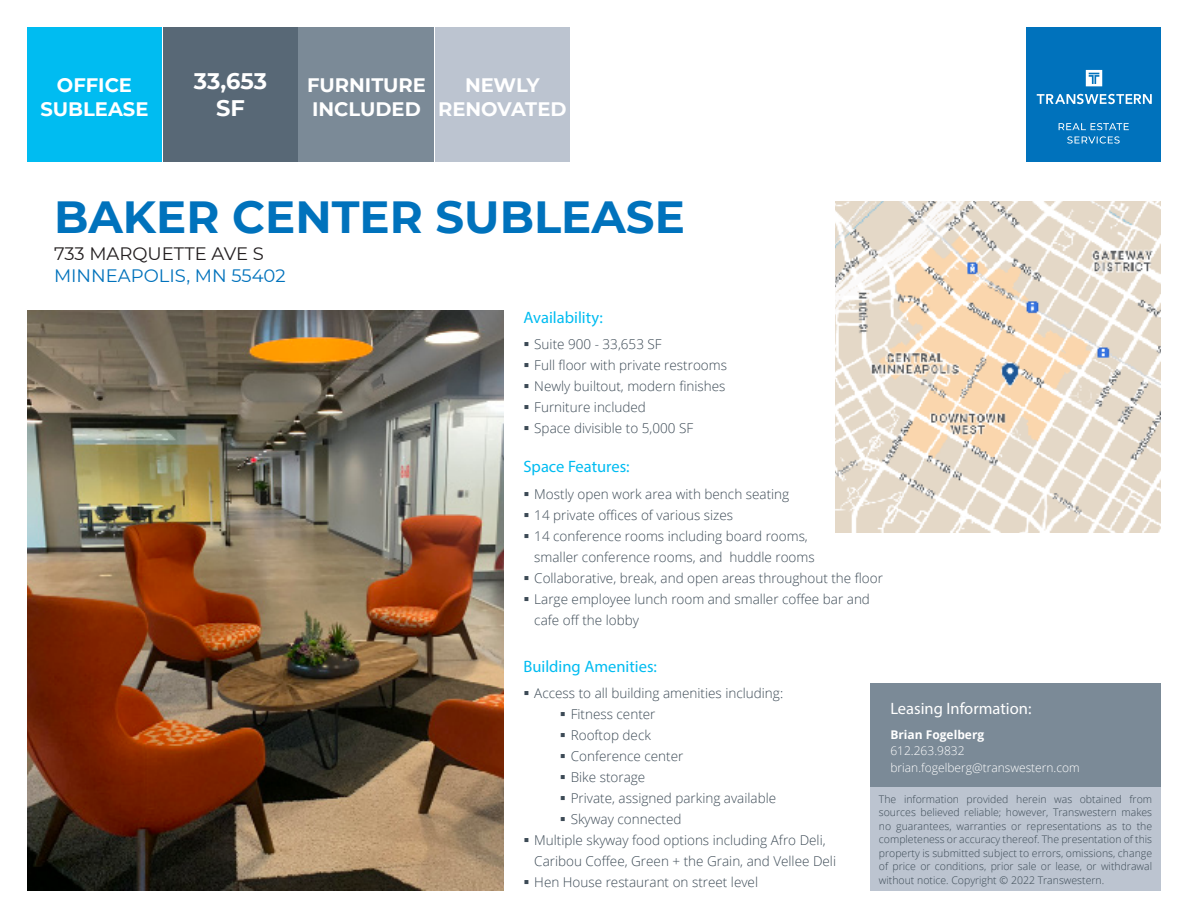
<style>
.page{position:relative;width:1188px;height:918px;background:#fff}
.page>*{position:absolute;margin:0;border:0;box-sizing:border-box;transform-origin:0 0}
.H1{font:700 45px "Montserrat";color:#0072bc}
.Main_Header_Box{font:700 22.5px/27px "Montserrat";color:#fff;text-align:center}
.Main_Header_Box-2{font:700 19.5px/23.4px "Montserrat";color:#fff;text-align:center}
.t1{font:18px "Montserrat";color:#0072bc}
.t2{font:18px "Montserrat";color:#231f20}
.t3{font:16.5px "Myriad Pro";color:#00bcf1}
.H3-White{font:16.5px "Myriad Pro";color:#fff}
.t4{font:300 13.5px/21px "Open Sans";color:#3c4a55}
.Broker_Contact_Info{font:300 12px "Open Sans";color:#fff}
.Broker_Name{font:700 12px "Open Sans";color:#fff}
.Legal{font:300 10.5px/13.5px "Open Sans";color:#3c4a55;text-align:justify}
</style>
<div class="page">
<div style="left:163px;top:27px;width:135px;height:135px;background:#586876"></div>
<div style="left:27px;top:27px;width:135px;height:135px;background:#00bcf1"></div>
<div style="left:1026px;top:27px;width:135px;height:135px;background:#0072bc"></div>
<svg style="left:1067px;top:136px;width:53px;height:8px"></svg>
<svg style="left:1059px;top:123px;width:70px;height:7px"></svg>
<svg style="left:1037px;top:94px;width:115px;height:10px"></svg>
<svg style="left:1086px;top:70px;width:16px;height:16px"></svg>
<div style="left:299px;top:27px;width:135px;height:135px;background:#7b8a97"></div>
<div style="left:435px;top:27px;width:135px;height:135px;background:#bcc4d0"></div>
<img style="left:836px;top:202px;width:325px;height:330px">
<img style="left:27px;top:310px;width:476px;height:581px">
<div style="left:870px;top:787px;width:291px;height:104px;background:#bcc4d0"></div>
<div style="left:870px;top:684px;width:291px;height:103px;background:#7b8a97"></div>
<p class="Main_Header_Box-2" style="left:57px;top:73px;width:77px">OFFICE</p>
<p class="Main_Header_Box-2" style="left:40px;top:96px;width:110px">SUBLEASE</p>
<p class="Main_Header_Box" style="left:194px;top:66px;width:75px">33,653<br>SF</p>
<p class="Main_Header_Box-2" style="left:307px;top:73px;width:120px;text-align:left">FURNITURE<br>INCLUDED</p>
<p class="Main_Header_Box-2" style="left:438px;top:73px;width:130px">NEWLY<br>RENOVATED</p>
<p class="H1" style="left:54px;top:184px;width:632px">BAKER CENTER SUBLEASE</p>
<h2 class="t2" style="left:54px;top:242px;width:211px">733 MARQUETTE AVE S</h2>
<h2 class="t1" style="left:54px;top:263px;width:233px">MINNEAPOLIS, MN 55402</h2>
<h3 class="t3" style="left:524px;top:307px;width:81px">Availability:</h3>
<p class="t4" style="left:534px;top:334px;width:129px">Suite 900 - 33,653 SF</p>
<p class="t4" style="left:534px;top:355px;width:194px">Full floor with private restrooms</p>
<p class="t4" style="left:534px;top:376px;width:193px">Newly builtout, modern finishes</p>
<p class="t4" style="left:534px;top:397px;width:113px">Furniture included</p>
<p class="t4" style="left:534px;top:418px;width:160px">Space divisible to 5,000 SF</p>
<h3 class="t3" style="left:524px;top:457px;width:108px">Space Features:</h3>
<p class="t4" style="left:534px;top:483px;width:256px">Mostly open work area with bench seating</p>
<p class="t4" style="left:534px;top:504px;width:200px">14 private offices of various sizes</p>
<p class="t4" style="left:534px;top:525px;width:282px">14 conference rooms including board rooms, smaller conference rooms, and huddle rooms</p>
<p class="t4" style="left:534px;top:567px;width:350px">Collaborative, break, and open areas throughout the floor</p>
<p class="t4" style="left:534px;top:588px;width:337px">Large employee lunch room and smaller coffee bar and cafe off the lobby</p>
<h3 class="t3" style="left:524px;top:656px;width:135px">Building Amenities:</h3>
<p class="t4" style="left:534px;top:683px;width:250px">Access to all building amenities including:</p>
<p class="t4" style="left:571px;top:704px;width:86px">Fitness center</p>
<p class="t4" style="left:571px;top:725px;width:82px">Rooftop deck</p>
<p class="t4" style="left:571px;top:746px;width:114px">Conference center</p>
<p class="t4" style="left:571px;top:767px;width:76px">Bike storage</p>
<p class="t4" style="left:571px;top:788px;width:207px">Private, assigned parking available</p>
<p class="t4" style="left:571px;top:809px;width:112px">Skyway connected</p>
<p class="t4" style="left:534px;top:830px;width:303px">Multiple skyway food options including Afro Deli,<br>Caribou Coffee, Green + the Grain, and Vellee Deli</p>
<p class="t4" style="left:534px;top:872px;width:225px">Hen House restaurant on street level</p>
<p class="H3-White" style="left:890px;top:698px;width:143px">Leasing Information:</p>
<p class="Broker_Name" style="left:890px;top:726px;width:95px">Brian Fogelberg</p>
<p class="Broker_Contact_Info" style="left:890px;top:743px;width:76px">612.263.9832</p>
<p class="Broker_Contact_Info" style="left:890px;top:759px;width:191px">brian.fogelberg@transwestern.com</p>
<p class="Legal" style="left:879px;top:792px;width:275px">The information provided herein was obtained from sources believed reliable; however, Transwestern makes no guarantees, warranties or representations as to the completeness or accuracy thereof. The presentation of this property is submitted subject to errors, omissions, change of price or conditions, prior sale or lease, or withdrawal without notice. Copyright © 2022 Transwestern.</p>
</div>
